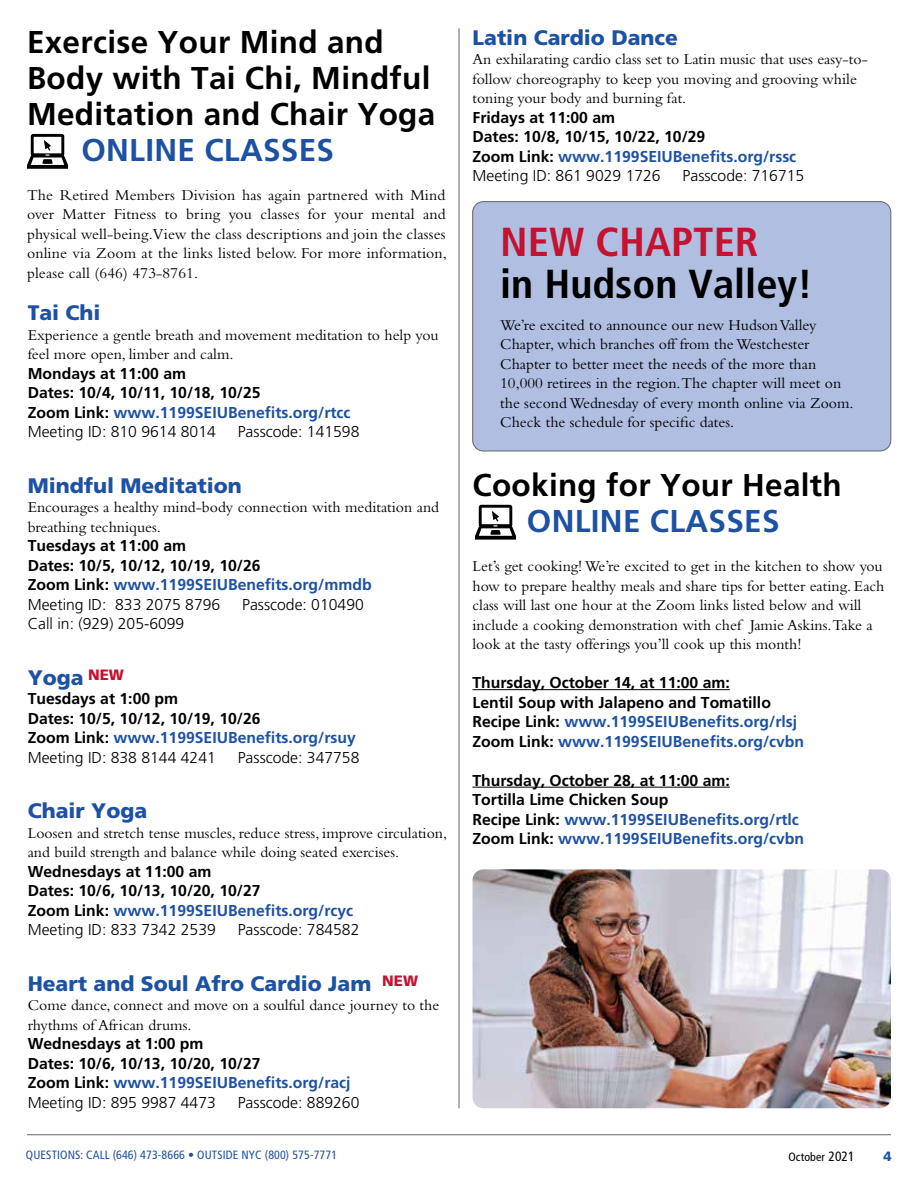
<style>
.page{position:relative;width:918px;height:1188px;background:#fff}
.page>*{position:absolute;margin:0;border:0;box-sizing:border-box;transform-origin:0 0}
.t1{font:700 condensed 40.5px "Frutiger";color:#000;scale:1.05 1}
.t2{font:700 condensed 40.5px "Frutiger";color:#c41230;scale:1.05 1}
.t3{font:700 31.5px/36px "Frutiger";letter-spacing:.01em;color:#000}
.t4{font:700 31.5px "Frutiger";letter-spacing:.01em;color:#1d51a3}
.t5{font:900 21px "Frutiger";color:#1d51a3}
.t6{font:15.75px/19.5px "Bembo";color:#000}
.t7{font:700 15.75px/19.5px "Frutiger";color:#000}
.t8{font:300 15.75px "Frutiger";color:#000}
.t9{font:900 13.5px "Frutiger";color:#1d51a3}
.t10{font:condensed 12px "Frutiger";letter-spacing:.01em;color:#1d51a3}
.t11{font:condensed 12px "Frutiger";letter-spacing:.01em;color:#000}
.s1{color:#1d51a3}
.s2{font-weight:300}
.s3{font-size:13.5px}
</style>
<div class="page">
<hr style="left:27px;top:1134px;width:864px;height:1px;background:#636466">
<hr style="left:459px;top:28px;width:1px;height:1080px;background:#636466">
<svg style="left:475px;top:505px;width:41px;height:35px"></svg>
<hr style="left:472px;top:689px;width:258px;height:1px;background:#000">
<hr style="left:472px;top:787px;width:258px;height:1px;background:#000">
<svg style="left:27px;top:134px;width:41px;height:35px"></svg>
<div style="left:473px;top:202px;width:418px;height:249px;background:#afbee1;border-radius:11px"></div>
<div style="left:473px;top:201px;width:418px;height:250px;border:1px solid #636466;border-radius:11px"></div>
<img style="left:472px;top:869px;width:419px;height:239px">
<hr style="left:0;top:0;width:1px;height:1107px;background:#fff1c7">
<h2 class="t3" style="left:27px;top:24px;width:410px">Exercise Your Mind and<br>Body with Tai Chi, Mindful<br>Meditation and Chair Yoga</h2>
<h2 class="t4" style="left:81px;top:131px;width:254px">ONLINE CLASSES</h2>
<p class="t6" style="left:27px;top:185px;width:422px;text-align:justify">The Retired Members Division has again partnered with Mind over Matter Fitness to bring you classes for your mental and physical well-being. View the class descriptions and join the classes online via Zoom at the links listed below. For more information, please call (646) 473-8761.</p>
<h3 class="t5" style="left:28px;top:300px;width:74px">Tai Chi</h3>
<p class="t6" style="left:28px;top:325px;width:413px">Experience a gentle breath and movement meditation to help you feel more open, limber and calm.</p>
<p class="t7" style="left:28px;top:363px;width:324px">Mondays at 11:00 am<br>Dates: 10/4, 10/11, 10/18, 10/25<br>Zoom Link: <span class="s1">www.1199SEIUBenefits.org/rtcc<br></span><span class="s2">Meeting ID: 810 9614 8014</span></p>
<p class="t8" style="left:238px;top:423px;width:123px">Passcode: 141598</p>
<h3 class="t5" style="left:28px;top:473px;width:216px">Mindful Meditation</h3>
<p class="t6" style="left:28px;top:497px;width:413px">Encourages a healthy mind-body connection with meditation and breathing techniques.</p>
<p class="t7" style="left:28px;top:536px;width:345px">Tuesdays at 11:00 am<br>Dates: 10/5, 10/12, 10/19, 10/26<br>Zoom Link: <span class="s1">www.1199SEIUBenefits.org/mmdb<br></span><span class="s2">Meeting ID: 833 2075 8796</span></p>
<p class="t8" style="left:242px;top:595px;width:123px">Passcode: 010490</p>
<p class="t8" style="left:28px;top:615px;width:158px">Call in: (929) 205-6099</p>
<h3 class="t5" style="left:28px;top:665px;width:98px">Yoga <sup>NEW</sup></h3>
<p class="t7" style="left:28px;top:689px;width:330px">Tuesdays at 1:00 pm<br>Dates: 10/5, 10/12, 10/19, 10/26<br>Zoom Link: <span class="s1">www.1199SEIUBenefits.org/rsuy<br></span><span class="s2">Meeting ID: 838 8144 4241</span></p>
<p class="t8" style="left:238px;top:748px;width:123px">Passcode: 347758</p>
<h3 class="t5" style="left:28px;top:798px;width:121px">Chair Yoga</h3>
<p class="t6" style="left:28px;top:823px;width:421px">Loosen and stretch tense muscles, reduce stress, improve circulation, and build strength and balance while doing seated exercises.</p>
<p class="t7" style="left:28px;top:861px;width:327px">Wednesdays at 11:00 am<br>Dates: 10/6, 10/13, 10/20, 10/27<br>Zoom Link: <span class="s1">www.1199SEIUBenefits.org/rcyc<br></span><span class="s2">Meeting ID: 833 7342 2539</span></p>
<p class="t8" style="left:238px;top:921px;width:123px">Passcode: 784582</p>
<h3 class="t5" style="left:28px;top:971px;width:392px">Heart and Soul Afro Cardio Jam <sup>NEW</sup></h3>
<p class="t6" style="left:28px;top:995px;width:413px">Come dance, connect and move on a soulful dance journey to the rhythms of African drums.</p>
<p class="t7" style="left:28px;top:1034px;width:324px">Wednesdays at 1:00 pm<br>Dates: 10/6, 10/13, 10/20, 10/27<br>Zoom Link: <span class="s1">www.1199SEIUBenefits.org/racj<br></span><span class="s2">Meeting ID: 895 9987 4473</span></p>
<p class="t8" style="left:238px;top:1093px;width:123px">Passcode: 889260</p>
<p class="t10" style="left:26px;top:1148px;width:313px">QUESTIONS: CALL (646) 473-8666 • OUTSIDE NYC (800) 575-7771</p>
<h3 class="t5" style="left:472px;top:25px;width:207px">Latin Cardio Dance</h3>
<p class="t6" style="left:472px;top:49px;width:397px">An exhilarating cardio class set to Latin music that uses easy-to&shy;follow choreography to keep you moving and grooving while toning your body and burning fat.</p>
<p class="t7" style="left:472px;top:107px;width:325px">Fridays at 11:00 am<br>Dates: 10/8, 10/15, 10/22, 10/29<br>Zoom Link: <span class="s1">www.1199SEIUBenefits.org/rssc<br></span><span class="s2">Meeting ID: 861 9029 1726</span></p>
<p class="t8" style="left:683px;top:167px;width:123px">Passcode: 716715</p>
<h1 class="t2" style="left:500px;top:218px;width:248px">NEW CHAPTER</h1>
<h1 class="t1" style="left:500px;top:260px;width:299px">in Hudson Valley!</h1>
<p class="t6" style="left:500px;top:315px;width:355px">We’re excited to announce our new Hudson Valley Chapter, which branches off from the Westchester Chapter to better meet the needs of the more than 10,000 retirees in the region.The chapter will meet on the second Wednesday of every month online via Zoom.<br>Check the schedule for specific dates.</p>
<h2 class="t3" style="left:472px;top:467px;width:371px">Cooking for Your Health</h2>
<h2 class="t4" style="left:527px;top:503px;width:254px">ONLINE CLASSES</h2>
<p class="t6" style="left:472px;top:556px;width:414px">Let’s get cooking! We’re excited to get in the kitchen to show you how to prepare healthy meals and share tips for better eating. Each class will last one hour at the Zoom links listed below and will include a cooking demonstration with chef Jamie Askins.Take a look at the tasty offerings you’ll cook up this month!</p>
<p class="t7" style="left:472px;top:673px;width:333px">Thursday, October 14, at 11:00 am:<br>Lentil Soup with Jalapeno and Tomatillo Recipe Link: <span class="s1">www.1199SEIUBenefits.org/rlsj </span>Zoom Link: <span class="s1">www.1199SEIUBenefits.org/cvbn</span></p>
<p class="t7" style="left:472px;top:770px;width:333px">Thursday, October 28, at 11:00 am:<br>Tortilla Lime Chicken Soup<br>Recipe Link: <span class="s1">www.1199SEIUBenefits.org/rtlc </span>Zoom Link: <span class="s1">www.1199SEIUBenefits.org/cvbn</span></p>
<p class="t11" style="left:788px;top:1149px;width:67px">October <span class="s3">2021</span></p>
<p class="t9" style="left:884px;top:1148px;width:10px">4</p>
</div>
